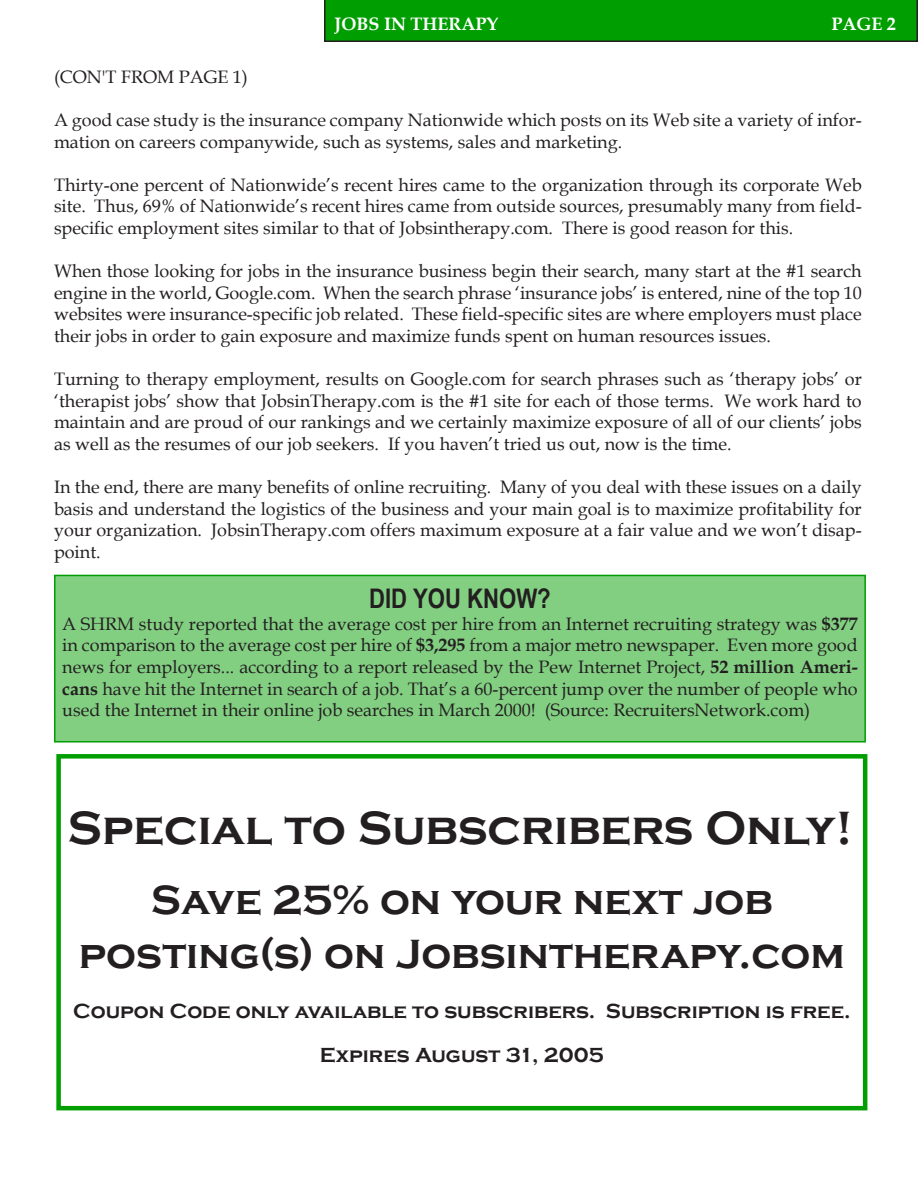
<style>
.page{position:relative;width:918px;height:1188px;background:#fff}
.page>*{position:absolute;margin:0;border:0;box-sizing:border-box;transform-origin:0 0}
.t1{font:700 48px "Copperplate Gothic";color:#231f20}
.t2{font:700 42px/54px "Copperplate Gothic";color:#231f20;text-align:center}
.t3{font:700 27px "Arial Narrow";color:#231f20}
.t4{font:700 21px/43.2px "Copperplate Gothic";color:#231f20;text-align:center}
.t5{font:18px/21.6px "Book Antiqua";color:#231f20;text-align:justify}
.t6{font:700 18px "Book Antiqua";color:#fff}
.s1{font-weight:700}
</style>
<div class="page">
<div style="left:324px;top:0;width:594px;height:42px;background:#009e00"></div>
<div style="left:56px;top:754px;width:811px;height:356px;border:4px solid #009e00"></div>
<div style="left:55px;top:575px;width:810px;height:167px;background:#82cf82"></div>
<div style="left:54px;top:575px;width:812px;height:168px;border:2px solid #009e00"></div>
<p class="t6" style="left:334px;top:12px;width:165px">JOBS IN THERAPY</p>
<p class="t6" style="left:831px;top:12px;width:66px">PAGE 2</p>
<p class="t5" style="left:54px;top:66px;width:195px">(CON'T FROM PAGE 1)</p>
<p class="t5" style="left:54px;top:109px;width:809px">A good case study is the insurance company Nationwide which posts on its Web site a variety of infor&shy;mation on careers companywide, such as systems, sales and marketing.</p>
<p class="t5" style="left:54px;top:174px;width:809px">Thirty-one percent of Nationwide’s recent hires came to the organization through its corporate Web site. Thus, 69% of Nationwide’s recent hires came from outside sources, presumably many from field&shy;specific employment sites similar to that of Jobsintherapy.com. There is good reason for this.</p>
<p class="t5" style="left:54px;top:260px;width:809px">When those looking for jobs in the insurance business begin their search, many start at the #1 search engine in the world, Google.com. When the search phrase ‘insurance jobs’ is entered, nine of the top 10 websites were insurance-specific job related. These field-specific sites are where employers must place their jobs in order to gain exposure and maximize funds spent on human resources issues.</p>
<p class="t5" style="left:54px;top:368px;width:809px">Turning to therapy employment, results on Google.com for search phrases such as ‘therapy jobs’ or ‘therapist jobs’ show that JobsinTherapy.com is the #1 site for each of those terms. We work hard to maintain and are proud of our rankings and we certainly maximize exposure of all of our clients’ jobs as well as the resumes of our job seekers. If you haven’t tried us out, now is the time.</p>
<p class="t5" style="left:54px;top:476px;width:809px">In the end, there are many benefits of online recruiting. Many of you deal with these issues on a daily basis and understand the logistics of the business and your main goal is to maximize profitability for your organization. JobsinTherapy.com offers maximum exposure at a fair value and we won’t disap&shy;point.</p>
<h3 class="t3" style="left:369px;top:578px;width:183px">DID YOU KNOW?</h3>
<p class="t5" style="left:62px;top:612px;width:797px">A SHRM study reported that the average cost per hire from an Internet recruiting strategy was <span class="s1">$377 </span>in comparison to the average cost per hire of <span class="s1">$3,295</span> from a major metro newspaper. Even more good news for employers... according to a report released by the Pew Internet Project, <span class="s1">52 million Ameri&shy;cans</span> have hit the Internet in search of a job. That’s a 60-percent jump over the number of people who used the Internet in their online job searches in March 2000! (Source: RecruitersNetwork.com)</p>
<h1 class="t1" style="left:68px;top:801px;width:787px">Special to Subscribers Only!</h1>
<h2 class="t2" style="left:79px;top:874px;width:768px">Save 25% on your next job posting(s) on Jobsintherapy.com</h2>
<p class="t4" style="left:73px;top:990px;width:779px">Coupon Code only available to subscribers. Subscription is free.<br>Expires August 31, 2005</p>
</div>
